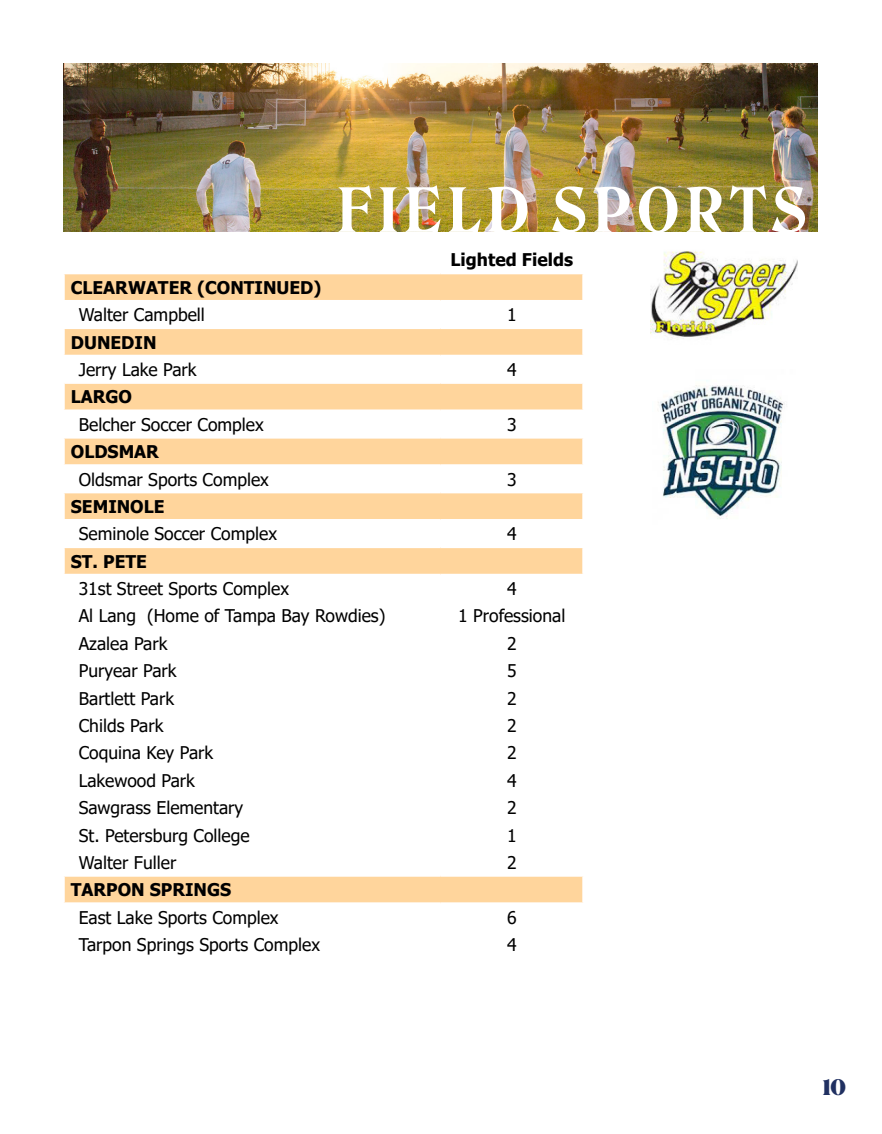
<style>
.page{position:relative;width:882px;height:1134px;background:#fff}
.page>*{position:absolute;margin:0;border:0;box-sizing:border-box;transform-origin:0 0}
.t1{font:700 59.5px "Roslindale Deck Narrow";letter-spacing:.1em;color:#fff}
.t2{font:900 21px "Roslindale Display";color:#203061}
.t3{font:17.5px "Tahoma";color:#000}
.t4{font:700 17.5px "Tahoma";color:#000}
</style>
<div class="page">
<img style="left:63px;top:63px;width:755px;height:168px">
<svg style="left:65px;top:274px;width:517px;height:628px"></svg>
<hr style="left:63px;top:300px;width:377px;height:2px;background:#fff">
<hr style="left:440px;top:300px;width:144px;height:2px;background:#fff">
<svg style="left:440px;top:302px;width:1px;height:25px"></svg>
<hr style="left:63px;top:327px;width:377px;height:2px;background:#fff">
<hr style="left:440px;top:327px;width:144px;height:2px;background:#fff">
<hr style="left:63px;top:355px;width:377px;height:1px;background:#fff">
<hr style="left:440px;top:355px;width:144px;height:1px;background:#fff">
<svg style="left:440px;top:356px;width:1px;height:26px"></svg>
<hr style="left:63px;top:382px;width:377px;height:2px;background:#fff">
<hr style="left:440px;top:382px;width:144px;height:2px;background:#fff">
<hr style="left:63px;top:409px;width:377px;height:2px;background:#fff">
<hr style="left:440px;top:409px;width:144px;height:2px;background:#fff">
<svg style="left:440px;top:411px;width:1px;height:26px"></svg>
<hr style="left:63px;top:437px;width:377px;height:2px;background:#fff">
<hr style="left:440px;top:437px;width:144px;height:2px;background:#fff">
<hr style="left:63px;top:464px;width:377px;height:2px;background:#fff">
<hr style="left:440px;top:464px;width:144px;height:2px;background:#fff">
<svg style="left:440px;top:466px;width:1px;height:26px"></svg>
<hr style="left:63px;top:492px;width:377px;height:1px;background:#fff">
<hr style="left:440px;top:492px;width:144px;height:1px;background:#fff">
<hr style="left:63px;top:519px;width:377px;height:2px;background:#fff">
<hr style="left:440px;top:519px;width:144px;height:2px;background:#fff">
<svg style="left:440px;top:521px;width:1px;height:25px"></svg>
<hr style="left:63px;top:546px;width:377px;height:2px;background:#fff">
<hr style="left:440px;top:546px;width:144px;height:2px;background:#fff">
<hr style="left:63px;top:574px;width:377px;height:2px;background:#fff">
<hr style="left:440px;top:574px;width:144px;height:2px;background:#fff">
<hr style="left:63px;top:601px;width:377px;height:2px;background:#fff">
<hr style="left:440px;top:601px;width:144px;height:2px;background:#fff">
<hr style="left:63px;top:629px;width:377px;height:1px;background:#fff">
<hr style="left:440px;top:629px;width:144px;height:1px;background:#fff">
<hr style="left:63px;top:656px;width:377px;height:2px;background:#fff">
<hr style="left:440px;top:656px;width:144px;height:2px;background:#fff">
<hr style="left:63px;top:683px;width:377px;height:2px;background:#fff">
<hr style="left:440px;top:683px;width:144px;height:2px;background:#fff">
<hr style="left:63px;top:711px;width:377px;height:1px;background:#fff">
<hr style="left:440px;top:711px;width:144px;height:1px;background:#fff">
<hr style="left:63px;top:738px;width:377px;height:2px;background:#fff">
<hr style="left:440px;top:738px;width:144px;height:2px;background:#fff">
<hr style="left:63px;top:765px;width:377px;height:2px;background:#fff">
<hr style="left:440px;top:765px;width:144px;height:2px;background:#fff">
<hr style="left:63px;top:793px;width:377px;height:2px;background:#fff">
<hr style="left:440px;top:793px;width:144px;height:2px;background:#fff">
<hr style="left:63px;top:820px;width:377px;height:2px;background:#fff">
<hr style="left:440px;top:820px;width:144px;height:2px;background:#fff">
<hr style="left:63px;top:848px;width:377px;height:1px;background:#fff">
<hr style="left:440px;top:848px;width:144px;height:1px;background:#fff">
<svg style="left:440px;top:576px;width:1px;height:299px"></svg>
<hr style="left:63px;top:875px;width:377px;height:2px;background:#fff">
<hr style="left:440px;top:875px;width:144px;height:2px;background:#fff">
<img style="left:651px;top:251px;width:147px;height:88px">
<img style="left:658px;top:380px;width:127px;height:139px">
<h1 class="t1" style="left:337px;top:160px;width:471px">FIELD SPORTS</h1>
<p class="t4" style="left:451px;top:248px;width:124px">Lighted Fields</p>
<p class="t4" style="left:71px;top:275px;width:252px">CLEARWATER (CONTINUED)</p>
<p class="t3" style="left:79px;top:303px;width:128px">Walter Campbell</p>
<p class="t3" style="left:507px;top:303px;width:11px">1</p>
<p class="t4" style="left:71px;top:330px;width:87px">DUNEDIN</p>
<p class="t3" style="left:79px;top:358px;width:119px">Jerry Lake Park</p>
<p class="t3" style="left:507px;top:358px;width:11px">4</p>
<p class="t4" style="left:71px;top:385px;width:63px">LARGO</p>
<p class="t3" style="left:79px;top:413px;width:187px">Belcher Soccer Complex</p>
<p class="t3" style="left:507px;top:413px;width:11px">3</p>
<p class="t4" style="left:71px;top:440px;width:90px">OLDSMAR</p>
<p class="t3" style="left:79px;top:467px;width:192px">Oldsmar Sports Complex</p>
<p class="t3" style="left:507px;top:467px;width:11px">3</p>
<p class="t4" style="left:71px;top:494px;width:95px">SEMINOLE</p>
<p class="t3" style="left:79px;top:522px;width:200px">Seminole Soccer Complex</p>
<p class="t3" style="left:507px;top:522px;width:11px">4</p>
<p class="t4" style="left:71px;top:549px;width:78px">ST. PETE</p>
<p class="t3" style="left:79px;top:577px;width:212px">31st Street Sports Complex</p>
<p class="t3" style="left:507px;top:577px;width:11px">4</p>
<p class="t3" style="left:79px;top:604px;width:308px">Al Lang (Home of Tampa Bay Rowdies)</p>
<p class="t3" style="left:458px;top:604px;width:109px">1 Professional</p>
<p class="t3" style="left:79px;top:632px;width:90px">Azalea Park</p>
<p class="t3" style="left:507px;top:632px;width:11px">2</p>
<p class="t3" style="left:79px;top:659px;width:99px">Puryear Park</p>
<p class="t3" style="left:507px;top:659px;width:11px">5</p>
<p class="t3" style="left:79px;top:687px;width:97px">Bartlett Park</p>
<p class="t3" style="left:507px;top:687px;width:11px">2</p>
<p class="t3" style="left:79px;top:714px;width:86px">Childs Park</p>
<p class="t3" style="left:507px;top:714px;width:11px">2</p>
<p class="t3" style="left:79px;top:741px;width:136px">Coquina Key Park</p>
<p class="t3" style="left:507px;top:741px;width:11px">2</p>
<p class="t3" style="left:79px;top:769px;width:118px">Lakewood Park</p>
<p class="t3" style="left:507px;top:769px;width:11px">4</p>
<p class="t3" style="left:79px;top:796px;width:166px">Sawgrass Elementary</p>
<p class="t3" style="left:507px;top:796px;width:11px">2</p>
<p class="t3" style="left:79px;top:823px;width:172px">St. Petersburg College</p>
<p class="t3" style="left:507px;top:823px;width:11px">1</p>
<p class="t3" style="left:79px;top:851px;width:99px">Walter Fuller</p>
<p class="t3" style="left:507px;top:851px;width:11px">2</p>
<p class="t4" style="left:71px;top:878px;width:162px">TARPON SPRINGS</p>
<p class="t3" style="left:79px;top:906px;width:201px">East Lake Sports Complex</p>
<p class="t3" style="left:507px;top:906px;width:11px">6</p>
<p class="t3" style="left:79px;top:933px;width:243px">Tarpon Springs Sports Complex</p>
<p class="t3" style="left:507px;top:933px;width:11px">4</p>
<p class="t2" style="left:823px;top:1068px;width:25px">10</p>
</div>
